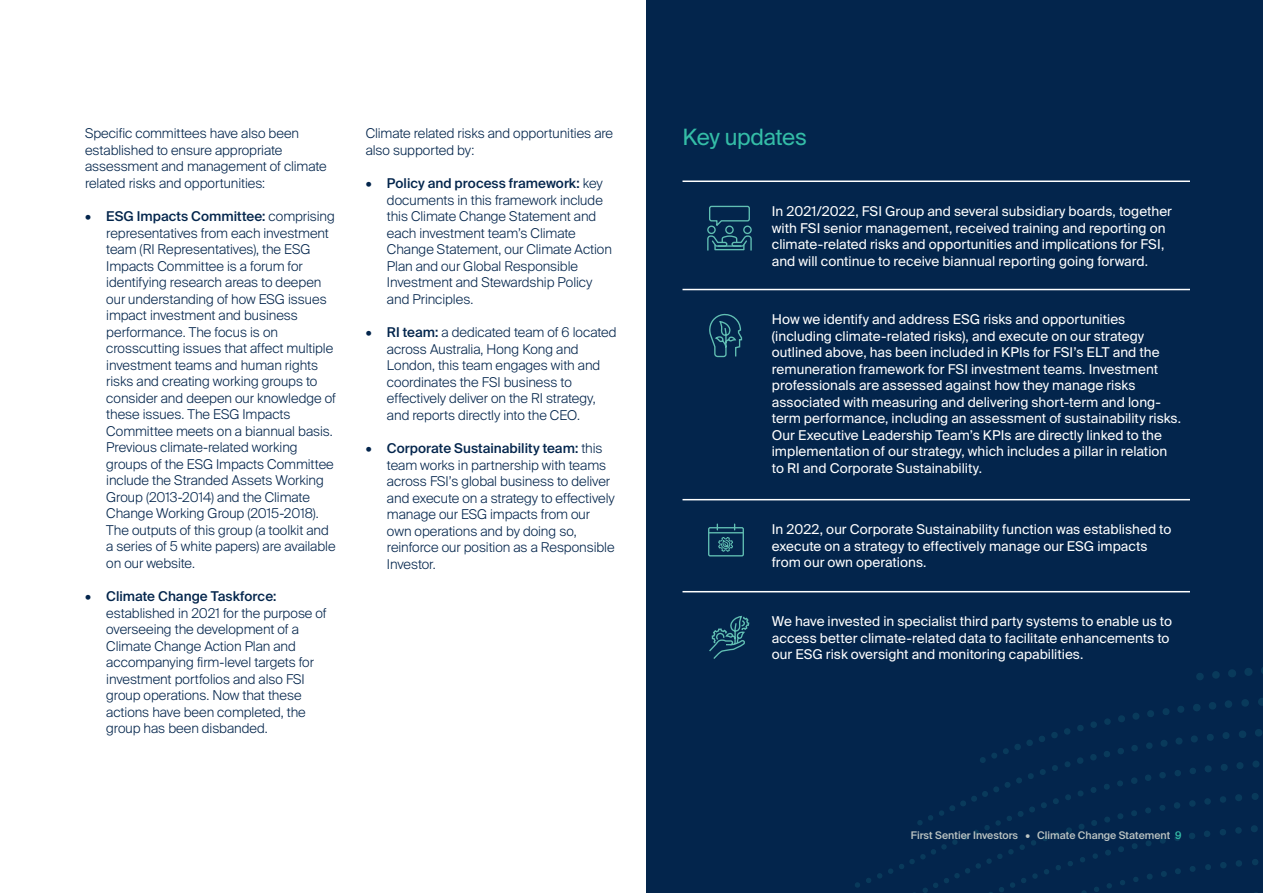
<style>
.page{position:relative;width:1263px;height:893px;background:#fff}
.page>*{position:absolute;margin:0;border:0;box-sizing:border-box;transform-origin:0 0}
.Main_heading{font:22.5px "Suisse Intl";letter-spacing:-.02em;color:#34bda7}
.Body_text{font:300 13.5px/16.5px "Suisse Intl";color:#03254c}
.Body_text-2{font:13.5px/16.5px "Suisse Intl";color:#fff}
.t1{font:500 10.5px "Suisse Intl";color:#bec6c4}
.s1{font-weight:500}
.s2{color:#34bda7}
</style>
<div class="page">
<div style="left:646px;top:0;width:617px;height:893px;background:#03254c"></div>
<svg style="left:1261px;top:667px;width:2px;height:7px"></svg>
<svg style="left:1244px;top:668px;width:8px;height:8px"></svg>
<svg style="left:1228px;top:669px;width:8px;height:8px"></svg>
<svg style="left:1212px;top:671px;width:8px;height:8px"></svg>
<svg style="left:1196px;top:673px;width:8px;height:7px"></svg>
<svg style="left:855px;top:698px;width:408px;height:195px"></svg>
<hr style="left:682px;top:181px;width:508px;height:1px;background:#fff">
<hr style="left:682px;top:289px;width:508px;height:1px;background:#fff">
<hr style="left:682px;top:499px;width:508px;height:1px;background:#fff">
<hr style="left:682px;top:591px;width:508px;height:1px;background:#fff">
<svg style="left:709px;top:313px;width:34px;height:45px"></svg>
<svg style="left:709px;top:615px;width:41px;height:44px"></svg>
<svg style="left:707px;top:205px;width:45px;height:46px"></svg>
<hr style="left:709px;top:532px;width:34px;height:1px;background:#61bfb3">
<div style="left:708px;top:527px;width:36px;height:29px;border:1px solid #61bfb3"></div>
<svg style="left:718px;top:537px;width:15px;height:15px"></svg>
<p class="Body_text" style="left:85px;top:125px;width:243px">Specific committees have also been established to ensure appropriate assessment and management of climate related risks and opportunities:</p>
<p class="Body_text" style="left:106px;top:208px;width:231px;text-indent:-21px">• <span class="s1">ESG Impacts Committee:</span> comprising representatives from each investment team (RI Representatives), the ESG Impacts Committee is a forum for identifying research areas to deepen our understanding of how ESG issues impact investment and business performance. The focus is on crosscutting issues that affect multiple investment teams and human rights risks and creating working groups to consider and deepen our knowledge of these issues. The ESG Impacts Committee meets on a biannual basis.<br>Previous climate-related working groups of the ESG Impacts Committee include the Stranded Assets Working Group (2013-2014) and the Climate Change Working Group (2015-2018).<br>The outputs of this group (a toolkit and a series of 5 white papers) are available on our website.</p>
<p class="Body_text" style="left:106px;top:588px;width:222px;text-indent:-21px">• <span class="s1">Climate Change Taskforce: </span>established in 2021 for the purpose of overseeing the development of a<br>Climate Change Action Plan and accompanying firm-level targets for investment portfolios and also FSI group operations. Now that these actions have been completed, the group has been disbanded.</p>
<p class="Body_text" style="left:366px;top:125px;width:249px">Climate related risks and opportunities are also supported by:</p>
<p class="Body_text" style="left:387px;top:175px;width:226px;text-indent:-21px">• <span class="s1">Policy and process framework:</span> key documents in this framework include this Climate Change Statement and each investment team’s Climate<br>Change Statement, our Climate Action<br>Plan and our Global Responsible<br>Investment and Stewardship Policy and Principles.</p>
<p class="Body_text" style="left:387px;top:324px;width:231px;text-indent:-21px">• <span class="s1">RI team:</span> a dedicated team of 6 located across Australia, Hong Kong and London, this team engages with and coordinates the FSI business to effectively deliver on the RI strategy, and reports directly into the CEO.</p>
<p class="Body_text" style="left:387px;top:440px;width:229px;text-indent:-21px">• <span class="s1">Corporate Sustainability team:</span> this team works in partnership with teams across FSI’s global business to deliver and execute on a strategy to effectively manage our ESG impacts from our own operations and by doing so, reinforce our position as a Responsible Investor.</p>
<p class="Main_heading" style="left:682px;top:124px;width:126px">Key updates</p>
<p class="Body_text-2" style="left:772px;top:203px;width:402px">In 2021/2022, FSI Group and several subsidiary boards, together with FSI senior management, received training and reporting on climate-related risks and opportunities and implications for FSI, and will continue to receive biannual reporting going forward.</p>
<p class="Body_text-2" style="left:772px;top:311px;width:411px">How we identify and address ESG risks and opportunities (including climate-related risks), and execute on our strategy outlined above, has been included in KPIs for FSI’s ELT and the remuneration framework for FSI investment teams. Investment professionals are assessed against how they manage risks associated with measuring and delivering short-term and long&shy;term performance, including an assessment of sustainability risks.<br>Our Executive Leadership Team’s KPIs are directly linked to the implementation of our strategy, which includes a pillar in relation to RI and Corporate Sustainability.</p>
<p class="Body_text-2" style="left:772px;top:521px;width:401px">In 2022, our Corporate Sustainability function was established to execute on a strategy to effectively manage our ESG impacts from our own operations.</p>
<p class="Body_text-2" style="left:772px;top:613px;width:402px">We have invested in specialist third party systems to enable us to access better climate-related data to facilitate enhancements to our ESG risk oversight and monitoring capabilities.</p>
<p class="t1" style="left:911px;top:830px;width:272px">First Sentier Investors • Climate Change Statement <span class="s2">9</span></p>
</div>
